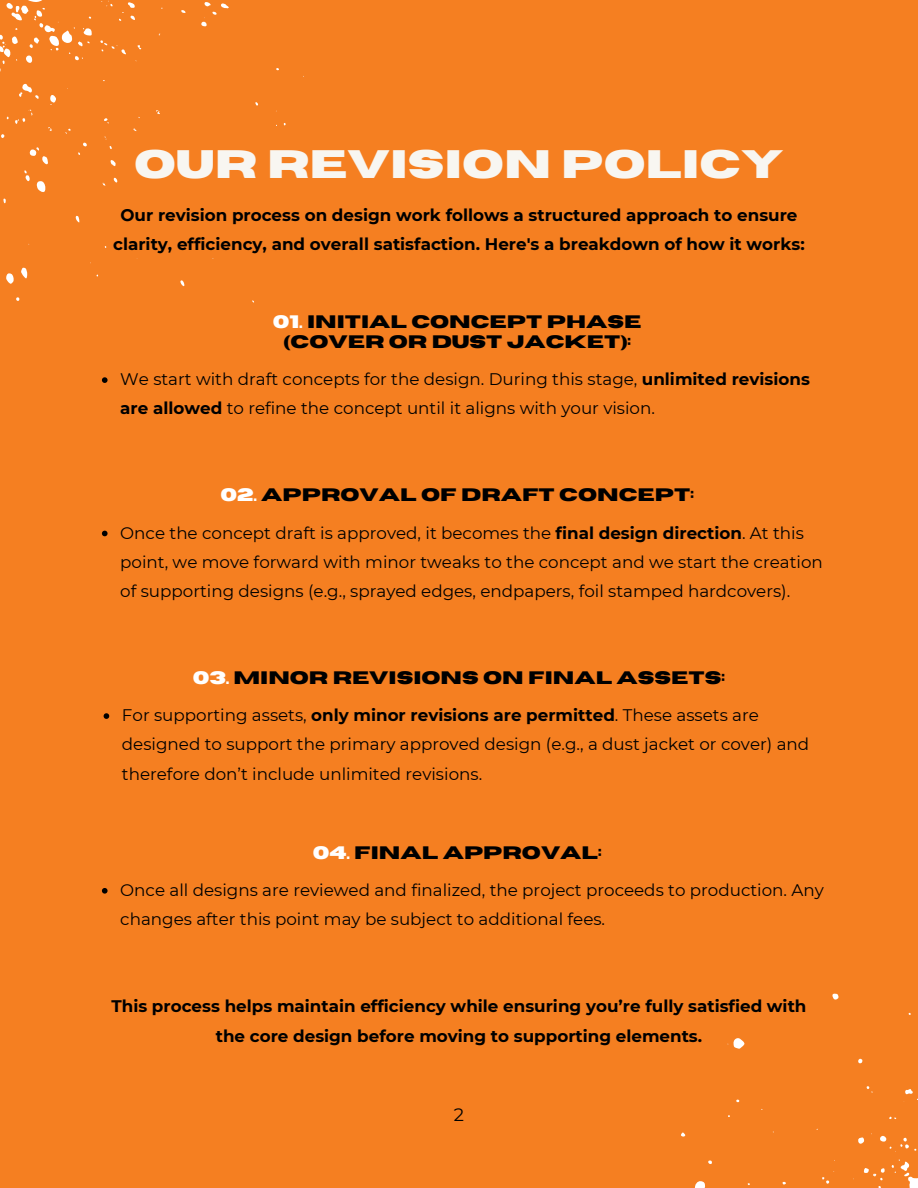
<style>
.page{position:relative;width:918px;height:1188px;background:#f57f21}
.page>*{position:absolute;margin:0;border:0;box-sizing:border-box;transform-origin:0 0}
.t1{font:700 39.6px "Horizon";color:#f8f6f1}
.t2{font:700 18px/20.2px "Horizon";color:#000;text-align:center}
.t3{font:18px "Montserrat";color:#000}
.t4{font:16.8px/29.2px "Montserrat";color:#000}
.t5{font:700 16.8px/29.2px "Montserrat";color:#000;text-align:center}
.s1{color:#fff}
.s2{font-weight:700}
</style>
<div class="page">
<svg style="left:101px;top:0;width:12px;height:7px"></svg>
<svg style="left:181px;top:10px;width:5px;height:3px"></svg>
<svg style="left:119px;top:2px;width:16px;height:19px"></svg>
<svg style="left:201px;top:2px;width:28px;height:24px"></svg>
<svg style="left:137px;top:45px;width:4px;height:5px"></svg>
<svg style="left:100px;top:40px;width:26px;height:15px"></svg>
<svg style="left:0;top:0;width:92px;height:72px"></svg>
<svg style="left:19px;top:83px;width:20px;height:16px"></svg>
<svg style="left:50px;top:95px;width:6px;height:10px"></svg>
<svg style="left:156px;top:110px;width:4px;height:4px"></svg>
<svg style="left:15px;top:109px;width:18px;height:15px"></svg>
<svg style="left:104px;top:118px;width:5px;height:5px"></svg>
<svg style="left:1px;top:134px;width:4px;height:4px"></svg>
<svg style="left:78px;top:142px;width:9px;height:13px"></svg>
<svg style="left:30px;top:147px;width:18px;height:17px"></svg>
<svg style="left:111px;top:160px;width:5px;height:6px"></svg>
<svg style="left:24px;top:170px;width:6px;height:11px"></svg>
<svg style="left:114px;top:178px;width:4px;height:5px"></svg>
<svg style="left:37px;top:181px;width:9px;height:11px"></svg>
<svg style="left:3px;top:198px;width:3px;height:5px"></svg>
<svg style="left:75px;top:215px;width:5px;height:8px"></svg>
<svg style="left:21px;top:267px;width:6px;height:12px"></svg>
<svg style="left:6px;top:273px;width:8px;height:11px"></svg>
<svg style="left:180px;top:280px;width:5px;height:7px"></svg>
<svg style="left:16px;top:297px;width:4px;height:4px"></svg>
<svg style="left:832px;top:993px;width:7px;height:7px"></svg>
<svg style="left:858px;top:1059px;width:5px;height:5px"></svg>
<svg style="left:866px;top:1086px;width:7px;height:7px"></svg>
<svg style="left:903px;top:1089px;width:15px;height:13px"></svg>
<svg style="left:681px;top:1132px;width:4px;height:5px"></svg>
<svg style="left:858px;top:1137px;width:6px;height:7px"></svg>
<svg style="left:880px;top:1136px;width:37px;height:16px"></svg>
<svg style="left:708px;top:1160px;width:4px;height:4px"></svg>
<svg style="left:892px;top:1159px;width:26px;height:29px"></svg>
<svg style="left:822px;top:1171px;width:12px;height:13px"></svg>
<svg style="left:695px;top:1181px;width:10px;height:7px"></svg>
<svg style="left:782px;top:1181px;width:4px;height:4px"></svg>
<svg style="left:864px;top:1168px;width:21px;height:20px"></svg>
<svg style="left:102px;top:531px;width:6px;height:5px"></svg>
<svg style="left:104px;top:713px;width:5px;height:6px"></svg>
<p class="t1" style="left:134px;top:145px;width:651px">OUR REVISION POLICY</p>
<p class="t5" style="left:113px;top:200px;width:693px">Our revision process on design work follows a structured approach to ensure clarity, efficiency, and overall satisfaction. Here's a breakdown of how it works:</p>
<p class="t2" style="left:273px;top:312px;width:370px"><span class="s1">01.</span> INITIAL CONCEPT PHASE (COVER OR DUST JACKET):</p>
<p class="t4" style="left:120px;top:365px;width:691px">We start with draft concepts for the design. During this stage, <span class="s2">unlimited revisions are allowed</span> to refine the concept until it aligns with your vision.</p>
<h2 class="t2" style="left:220px;top:485px;width:475px"><span class="s1">02.</span> APPROVAL OF DRAFT CONCEPT:</h2>
<p class="t4" style="left:120px;top:518px;width:704px">Once the concept draft is approved, it becomes the <span class="s2">final design direction</span>. At this point, we move forward with minor tweaks to the concept and we start the creation of supporting designs (e.g., sprayed edges, endpapers, foil stamped hardcovers).</p>
<h2 class="t2" style="left:193px;top:668px;width:534px"><span class="s1">03.</span> MINOR REVISIONS ON FINAL ASSETS:</h2>
<p class="t4" style="left:122px;top:701px;width:689px">For supporting assets, <span class="s2">only minor revisions are permitted</span>. These assets are designed to support the primary approved design (e.g., a dust jacket or cover) and therefore don’t include unlimited revisions.</p>
<h2 class="t2" style="left:313px;top:843px;width:290px"><span class="s1">04.</span> FINAL APPROVAL:</h2>
<p class="t4" style="left:120px;top:875px;width:705px">Once all designs are reviewed and finalized, the project proceeds to production. Any changes after this point may be subject to additional fees.</p>
<p class="t5" style="left:111px;top:992px;width:697px">This process helps maintain efficiency while ensuring you’re fully satisfied with</p>
<h2 class="t5" style="left:216px;top:1021px;width:488px">the core design before moving to supporting elements.</h2>
<h2 class="t3" style="left:454px;top:1104px;width:12px">2</h2>
</div>
